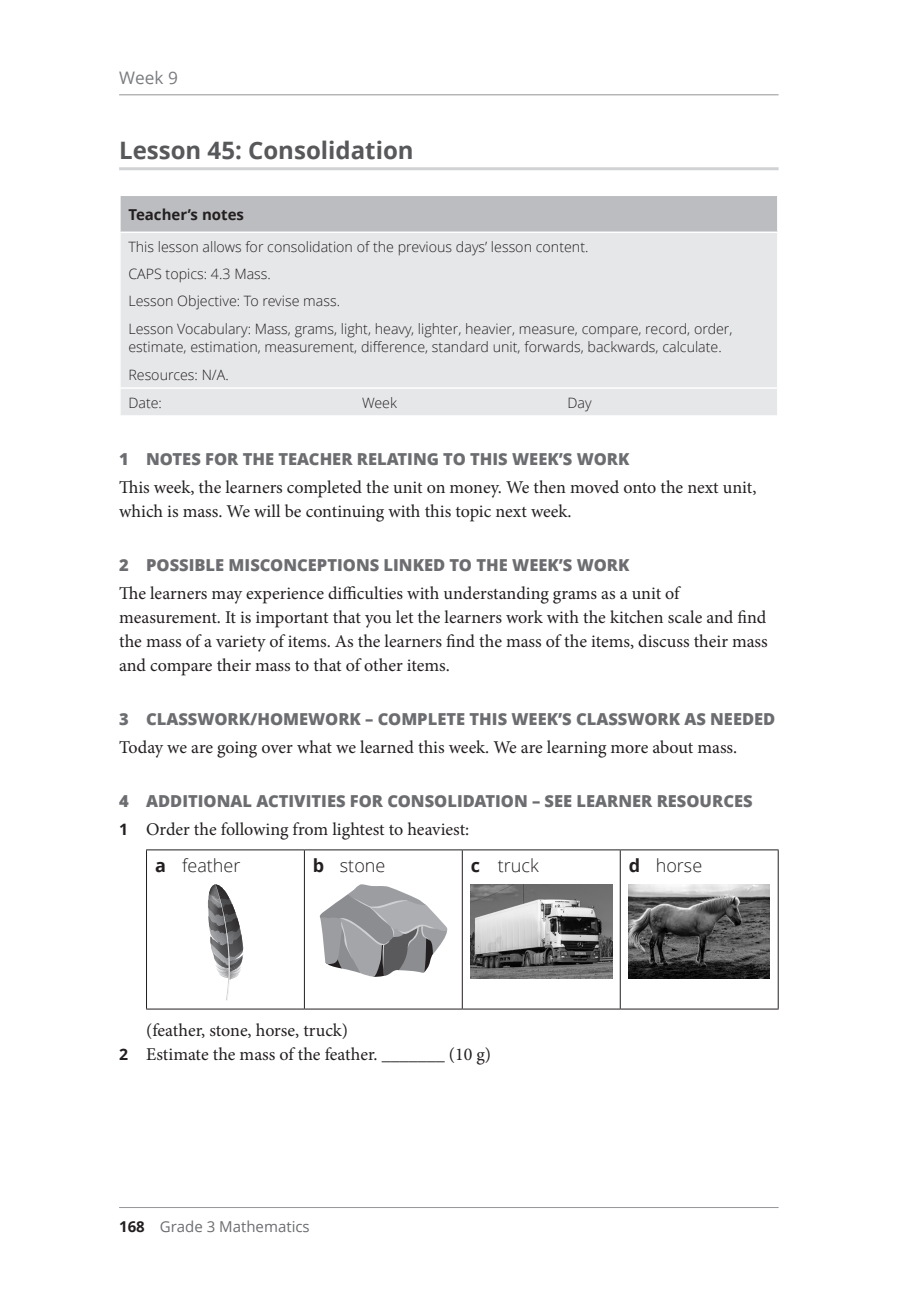
<style>
.page{position:relative;width:919px;height:1289px;background:#fff}
.page>*{position:absolute;margin:0;border:0;box-sizing:border-box;transform-origin:0 0}
.t1{font:700 24px "Open Sans";color:#57585a}
.t2{font:18px/24px "Minion Pro";letter-spacing:-.005em;color:#231f20}
.t3{font:300 18px "Open Sans";color:#231f20}
.t4{font:17.25px "Open Sans";color:#7a7c7f}
.t5{font:800 16.5px "Open Sans";color:#6c6d70}
.t6{font:15px "Open Sans";color:#6c6d70}
.t7{font:700 15px "Open Sans";color:#231f20}
.t8{font:300 14.25px/27.3px "Open Sans";color:#231f20}
.s1{font-family:"Open Sans";font-weight:700;font-size:15.75px}
.s2{font-weight:700}
.s3{font-weight:700;color:#231f20}
</style>
<div class="page">
<hr style="left:119px;top:94px;width:659px;height:1px;background:#939598">
<hr style="left:119px;top:1207px;width:659px;height:1px;background:#939598">
<hr style="left:119px;top:167px;width:659px;height:3px;background:#d1d2d4">
<div style="left:120px;top:195px;width:657px;height:37px;background:#bcbdc0"></div>
<div style="left:121px;top:233px;width:656px;height:182px;background:#e6e7e9"></div>
<hr style="left:119px;top:387px;width:659px;height:2px;background:#fff">
<hr style="left:119px;top:194px;width:659px;height:2px;background:#fff">
<hr style="left:119px;top:196px;width:2px;height:35px;background:#fff">
<hr style="left:119px;top:231px;width:659px;height:2px;background:#fff">
<svg style="left:147px;top:850px;width:630px;height:158px"></svg>
<hr style="left:304px;top:850px;width:1px;height:158px;background:#231f20">
<hr style="left:462px;top:850px;width:1px;height:158px;background:#231f20">
<hr style="left:619px;top:850px;width:1px;height:158px;background:#231f20">
<hr style="left:146px;top:849px;width:158px;height:1px;background:#231f20">
<hr style="left:146px;top:850px;width:1px;height:158px;background:#231f20">
<hr style="left:304px;top:849px;width:158px;height:1px;background:#231f20">
<hr style="left:462px;top:849px;width:158px;height:1px;background:#231f20">
<hr style="left:620px;top:849px;width:158px;height:1px;background:#231f20">
<hr style="left:777px;top:850px;width:1px;height:158px;background:#231f20">
<hr style="left:146px;top:1008px;width:158px;height:1px;background:#231f20">
<hr style="left:304px;top:1008px;width:158px;height:1px;background:#231f20">
<hr style="left:462px;top:1008px;width:158px;height:1px;background:#231f20">
<hr style="left:620px;top:1008px;width:158px;height:1px;background:#231f20">
<svg style="left:207px;top:884px;width:36px;height:116px"></svg>
<svg style="left:318px;top:884px;width:130px;height:93px"></svg>
<img style="left:471px;top:884px;width:141px;height:94px">
<img style="left:628px;top:884px;width:141px;height:94px">
<p class="t4" style="left:119px;top:66px;width:60px">Week 9</p>
<h1 class="t1" style="left:119px;top:133px;width:296px">Lesson 45: Consolidation</h1>
<p class="t7" style="left:128px;top:203px;width:117px">Teacher’s notes</p>
<p class="t8" style="left:128px;top:232px;width:605px">This lesson allows for consolidation of the previous days’ lesson content.<br>CAPS topics: 4.3 Mass.<br>Lesson Objective: To revise mass.<br>Lesson Vocabulary: Mass, grams, light, heavy, lighter, heavier, measure, compare, record, order,</p>
<p class="t8" style="left:128px;top:333px;width:595px">estimate, estimation, measurement, difference, standard unit, forwards, backwards, calculate.<br>Resources: N/A.<br>Date:</p>
<p class="t8" style="left:362px;top:388px;width:36px">Week</p>
<p class="t8" style="left:567px;top:388px;width:26px">Day</p>
<p class="t5" style="left:119px;top:446px;width:511px">1 NOTES FOR THE TEACHER RELATING TO THIS WEEK’S WORK</p>
<p class="t2" style="left:119px;top:475px;width:639px">This week, the learners completed the unit on money. We then moved onto the next unit, which is mass. We will be continuing with this topic next week.</p>
<p class="t5" style="left:119px;top:552px;width:511px">2 POSSIBLE MISCONCEPTIONS LINKED TO THE WEEK’S WORK</p>
<p class="t2" style="left:119px;top:581px;width:650px">The learners may experience difficulties with understanding grams as a unit of measurement. It is important that you let the learners work with the kitchen scale and find the mass of a variety of items. As the learners find the mass of the items, discuss their mass and compare their mass to that of other items.</p>
<p class="t5" style="left:119px;top:706px;width:657px">3 CLASSWORK/HOMEWORK – COMPLETE THIS WEEK’S CLASSWORK AS NEEDED</p>
<p class="t2" style="left:119px;top:735px;width:619px">Today we are going over what we learned this week. We are learning more about mass.</p>
<p class="t5" style="left:119px;top:788px;width:635px">4 ADDITIONAL ACTIVITIES FOR CONSOLIDATION – SEE LEARNER RESOURCES</p>
<p class="t2" style="left:119px;top:817px;width:351px"><span class="s1">1</span> Order the following from lightest to heaviest:</p>
<p class="t3" style="left:155px;top:853px;width:87px"><span class="s2">a</span> feather</p>
<p class="t3" style="left:313px;top:853px;width:74px"><span class="s2">b</span> stone</p>
<p class="t3" style="left:471px;top:853px;width:69px"><span class="s2">c</span> truck</p>
<p class="t3" style="left:628px;top:853px;width:75px"><span class="s2">d</span> horse</p>
<p class="t2" style="left:119px;top:1018px;width:373px;text-indent:27px">(feather, stone, horse, truck)<br><span class="s1">2</span> Estimate the mass of the feather. _______ (10 g)</p>
<p class="t6" style="left:119px;top:1216px;width:192px"><span class="s3">168</span> Grade 3 Mathematics</p>
</div>
